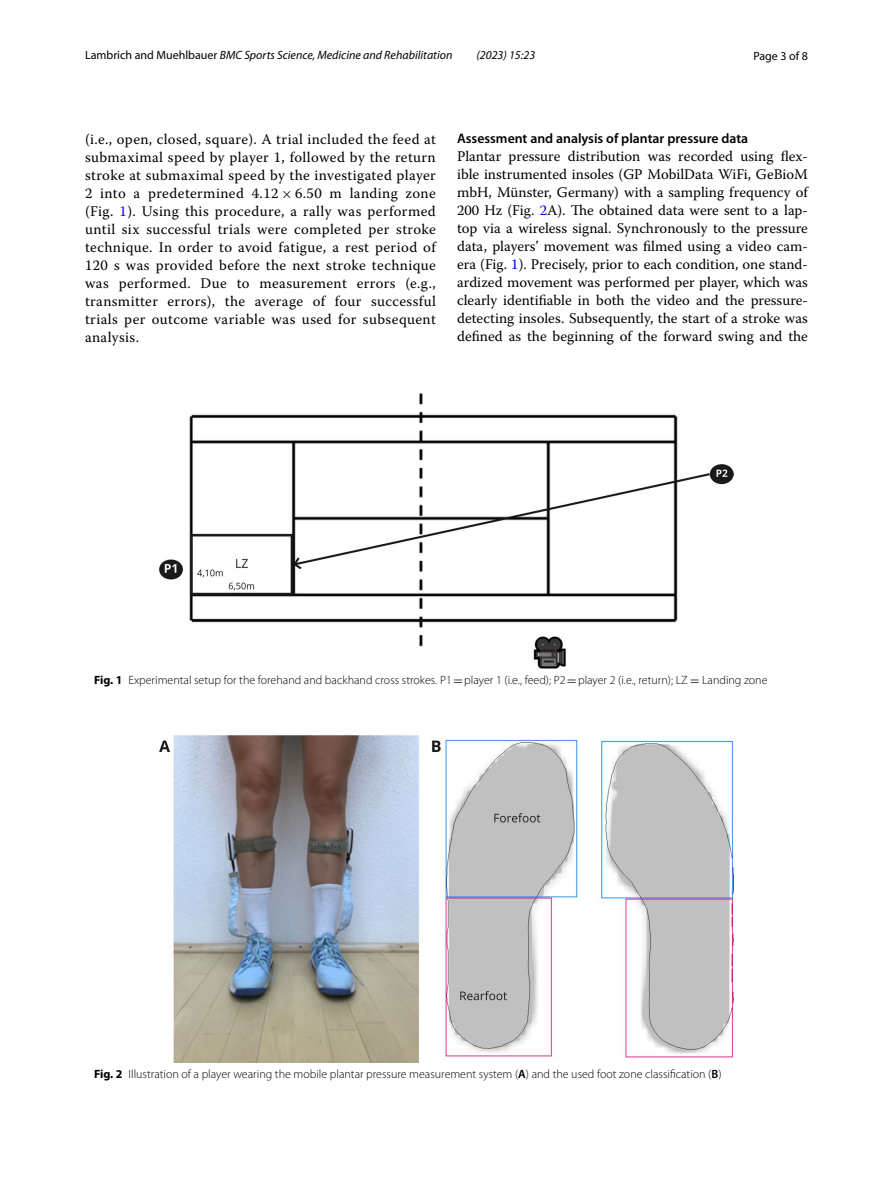
<style>
.page{position:relative;width:893px;height:1187px;background:#fff}
.page>*{position:absolute;margin:0;border:0;box-sizing:border-box;transform-origin:0 0}
.t1{font:14.7px/18px "Warnock Pro";letter-spacing:.015em;color:#000;text-align:justify}
.t2{font:600 13.8px "Myriad Pro";color:#000}
.t3{font:300 12px "Myriad Pro";color:#000}
.t4{font:italic 12px "Myriad Pro";color:#000}
.t5{font:12px "Myriad Pro";color:#000}
.s1{font-style:normal}
.s2{font-family:"MTSY"}
.s3{color:#00f}
.s4{font-weight:700}
.s5{font-family:"MTSY";font-weight:400}
.s6{font-weight:600}
</style>
<div class="page">
<img style="left:159px;top:393px;width:574px;height:276px">
<img style="left:159px;top:736px;width:574px;height:326px">
<p class="t4" style="left:85px;top:48px;width:369px"><span class="s1">Lambrich and Muehlbauer</span> BMC Sports Science, Medicine and Rehabilitation</p>
<p class="t4" style="left:476px;top:48px;width:60px">(2023) 15:23</p>
<p class="t5" style="left:753px;top:48px;width:56px">Page 3 of 8</p>
<p class="t1" style="left:85px;top:130px;width:352px">(i.e., open, closed, square). A trial included the feed at submaximal speed by player 1, followed by the return stroke at submaximal speed by the investigated player 2 into a predetermined 4.12 <span class="s2">×</span> 6.50 m landing zone (Fig. <span class="s3">1</span>). Using this procedure, a rally was performed until six successful trials were completed per stroke technique. In order to avoid fatigue, a rest period of 120 s was provided before the next stroke technique was performed. Due to measurement errors (e.g., transmitter errors), the average of four successful trials per outcome variable was used for subsequent analysis.</p>
<p class="t2" style="left:457px;top:130px;width:293px">Assessment and analysis of plantar pressure data</p>
<p class="t1" style="left:457px;top:147px;width:352px">Plantar pressure distribution was recorded using flex&shy;ible instrumented insoles (GP MobilData WiFi, GeBioM mbH, Münster, Germany) with a sampling frequency of 200 Hz (Fig. <span class="s3">2</span>A). The obtained data were sent to a lap&shy;top via a wireless signal. Synchronously to the pressure data, players’ movement was filmed using a video cam&shy;era (Fig. <span class="s3">1</span>). Precisely, prior to each condition, one stand&shy;ardized movement was performed per player, which was clearly identifiable in both the video and the pressure&shy;detecting insoles. Subsequently, the start of a stroke was defined as the beginning of the forward swing and the</p>
<p class="t3" style="left:94px;top:673px;width:675px"><span class="s4">Fig. 1</span> Experimental setup for the forehand and backhand cross strokes. P1<span class="s5">=</span>player 1 (i.e., feed); P2<span class="s5">=</span>player 2 (i.e., return); LZ <span class="s5">=</span> Landing zone</p>
<p class="t3" style="left:94px;top:1066px;width:629px"><span class="s4">Fig. 2</span> Illustration of a player wearing the mobile plantar pressure measurement system (<span class="s6">A</span>) and the used foot zone classification (<span class="s6">B</span>)</p>
</div>
